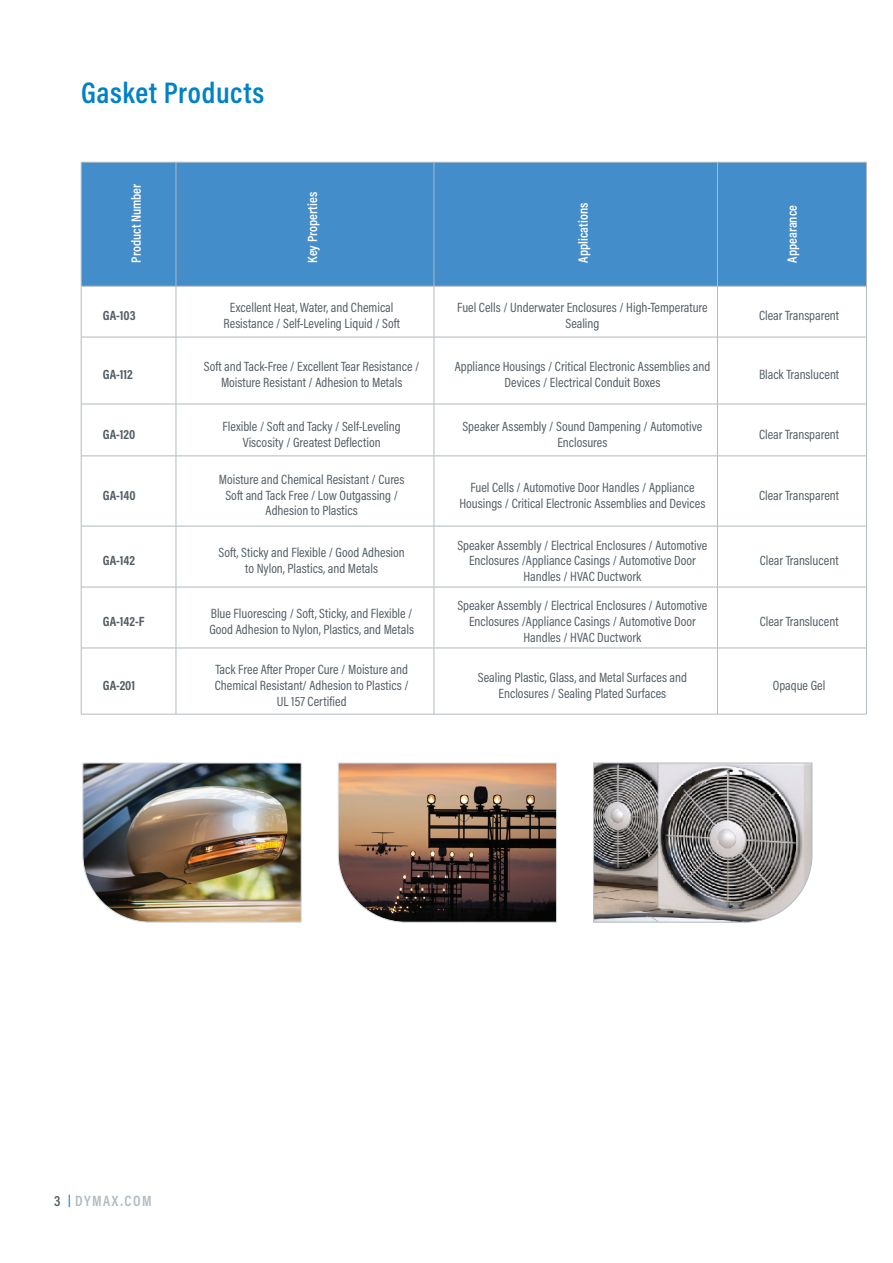
<style>
.page{position:relative;width:893px;height:1263px;background:#fff}
.page>*{position:absolute;margin:0;border:0;box-sizing:border-box;transform-origin:0 0}
.t1{font:600 30px "Acumin Pro Cond";letter-spacing:.02em;color:#0082c4}
.t2{font:600 15px "Acumin Pro Cond";letter-spacing:.1em;color:#b1bac0}
.t3{font:13.5px/15.8px "Acumin Pro Cond";color:#525e65;text-align:center}
.t4{font:600 13.5px "Acumin Pro Cond";color:#fff}
.t5{font:700 13.5px "Acumin Pro Cond";color:#525e65}
.s1{color:#525e65}
.s2{font-size:12px;color:#0082c4}
</style>
<div class="page">
<div style="left:82px;top:163px;width:784px;height:123px;background:#448dcb"></div>
<svg style="left:82px;top:287px;width:784px;height:427px"></svg>
<hr style="left:81px;top:162px;width:95px;height:1px;background:#b1babe">
<hr style="left:81px;top:162px;width:1px;height:124px;background:#b1babe">
<hr style="left:176px;top:162px;width:258px;height:1px;background:#b1babe">
<hr style="left:176px;top:162px;width:1px;height:124px;background:#b1babe">
<hr style="left:434px;top:162px;width:283px;height:1px;background:#b1babe">
<hr style="left:434px;top:162px;width:1px;height:124px;background:#b1babe">
<hr style="left:717px;top:162px;width:150px;height:1px;background:#b1babe">
<hr style="left:717px;top:162px;width:1px;height:124px;background:#b1babe">
<hr style="left:866px;top:162px;width:1px;height:124px;background:#b1babe">
<hr style="left:81px;top:286px;width:95px;height:1px;background:#b1babe">
<hr style="left:81px;top:286px;width:1px;height:51px;background:#b1babe">
<hr style="left:176px;top:286px;width:258px;height:1px;background:#b1babe">
<hr style="left:176px;top:286px;width:1px;height:51px;background:#b1babe">
<hr style="left:434px;top:286px;width:283px;height:1px;background:#b1babe">
<hr style="left:434px;top:286px;width:1px;height:51px;background:#b1babe">
<hr style="left:717px;top:286px;width:150px;height:1px;background:#b1babe">
<hr style="left:717px;top:286px;width:1px;height:51px;background:#b1babe">
<hr style="left:866px;top:286px;width:1px;height:51px;background:#b1babe">
<hr style="left:81px;top:337px;width:95px;height:1px;background:#b1babe">
<hr style="left:81px;top:337px;width:1px;height:67px;background:#b1babe">
<hr style="left:176px;top:337px;width:258px;height:1px;background:#b1babe">
<hr style="left:176px;top:337px;width:1px;height:67px;background:#b1babe">
<hr style="left:434px;top:337px;width:283px;height:1px;background:#b1babe">
<hr style="left:434px;top:337px;width:1px;height:67px;background:#b1babe">
<hr style="left:717px;top:337px;width:150px;height:1px;background:#b1babe">
<hr style="left:717px;top:337px;width:1px;height:67px;background:#b1babe">
<hr style="left:866px;top:337px;width:1px;height:67px;background:#b1babe">
<hr style="left:81px;top:404px;width:95px;height:1px;background:#b1babe">
<hr style="left:81px;top:404px;width:1px;height:52px;background:#b1babe">
<hr style="left:176px;top:404px;width:258px;height:1px;background:#b1babe">
<hr style="left:176px;top:404px;width:1px;height:52px;background:#b1babe">
<hr style="left:434px;top:404px;width:283px;height:1px;background:#b1babe">
<hr style="left:434px;top:404px;width:1px;height:52px;background:#b1babe">
<hr style="left:717px;top:404px;width:150px;height:1px;background:#b1babe">
<hr style="left:717px;top:404px;width:1px;height:52px;background:#b1babe">
<hr style="left:866px;top:404px;width:1px;height:52px;background:#b1babe">
<hr style="left:81px;top:456px;width:95px;height:1px;background:#b1babe">
<hr style="left:81px;top:456px;width:1px;height:70px;background:#b1babe">
<hr style="left:176px;top:456px;width:258px;height:1px;background:#b1babe">
<hr style="left:176px;top:456px;width:1px;height:70px;background:#b1babe">
<hr style="left:434px;top:456px;width:283px;height:1px;background:#b1babe">
<hr style="left:434px;top:456px;width:1px;height:70px;background:#b1babe">
<hr style="left:717px;top:456px;width:150px;height:1px;background:#b1babe">
<hr style="left:717px;top:456px;width:1px;height:70px;background:#b1babe">
<hr style="left:866px;top:456px;width:1px;height:70px;background:#b1babe">
<hr style="left:81px;top:526px;width:95px;height:1px;background:#b1babe">
<hr style="left:81px;top:526px;width:1px;height:61px;background:#b1babe">
<hr style="left:176px;top:526px;width:258px;height:1px;background:#b1babe">
<hr style="left:176px;top:526px;width:1px;height:61px;background:#b1babe">
<hr style="left:434px;top:526px;width:283px;height:1px;background:#b1babe">
<hr style="left:434px;top:526px;width:1px;height:61px;background:#b1babe">
<hr style="left:717px;top:526px;width:150px;height:1px;background:#b1babe">
<hr style="left:717px;top:526px;width:1px;height:61px;background:#b1babe">
<hr style="left:866px;top:526px;width:1px;height:61px;background:#b1babe">
<hr style="left:81px;top:587px;width:95px;height:1px;background:#b1babe">
<hr style="left:81px;top:587px;width:1px;height:61px;background:#b1babe">
<hr style="left:176px;top:587px;width:258px;height:1px;background:#b1babe">
<hr style="left:176px;top:587px;width:1px;height:61px;background:#b1babe">
<hr style="left:434px;top:587px;width:283px;height:1px;background:#b1babe">
<hr style="left:434px;top:587px;width:1px;height:61px;background:#b1babe">
<hr style="left:717px;top:587px;width:150px;height:1px;background:#b1babe">
<hr style="left:717px;top:587px;width:1px;height:61px;background:#b1babe">
<hr style="left:866px;top:587px;width:1px;height:61px;background:#b1babe">
<hr style="left:81px;top:648px;width:95px;height:1px;background:#b1babe">
<hr style="left:81px;top:648px;width:1px;height:66px;background:#b1babe">
<hr style="left:176px;top:648px;width:258px;height:1px;background:#b1babe">
<hr style="left:176px;top:648px;width:1px;height:66px;background:#b1babe">
<hr style="left:434px;top:648px;width:283px;height:1px;background:#b1babe">
<hr style="left:434px;top:648px;width:1px;height:66px;background:#b1babe">
<hr style="left:717px;top:648px;width:150px;height:1px;background:#b1babe">
<hr style="left:717px;top:648px;width:1px;height:66px;background:#b1babe">
<hr style="left:866px;top:648px;width:1px;height:66px;background:#b1babe">
<hr style="left:81px;top:714px;width:95px;height:1px;background:#b1babe">
<hr style="left:176px;top:714px;width:258px;height:1px;background:#b1babe">
<hr style="left:434px;top:714px;width:283px;height:1px;background:#b1babe">
<hr style="left:717px;top:714px;width:150px;height:1px;background:#b1babe">
<svg style="left:593px;top:762px;width:220px;height:161px;background:#918e8d"></svg>
<svg style="left:337px;top:762px;width:220px;height:161px;background:#846857"></svg>
<img style="left:82px;top:762px;width:220px;height:161px">
<h1 class="t1" style="left:81px;top:73px;width:185px">Gasket Products</h1>
<p class="t4" style="left:127px;top:263px;width:80px;rotate:-90deg">Product Number</p>
<p class="t4" style="left:304px;top:263px;width:72px;rotate:-90deg">Key Properties</p>
<p class="t4" style="left:574px;top:263px;width:61px;rotate:-90deg">Applications</p>
<p class="t4" style="left:783px;top:263px;width:59px;rotate:-90deg">Appearance</p>
<p class="t5" style="left:103px;top:307px;width:34px">GA-103</p>
<p class="t3" style="left:223px;top:300px;width:178px">Excellent Heat, Water, and Chemical<br>Resistance / Self-Leveling Liquid / Soft</p>
<p class="t3" style="left:457px;top:300px;width:252px">Fuel Cells / Underwater Enclosures / High-Temperature<br>Sealing</p>
<p class="t3" style="left:759px;top:308px;width:82px">Clear Transparent</p>
<p class="t5" style="left:103px;top:366px;width:31px">GA-112</p>
<p class="t3" style="left:204px;top:359px;width:217px">Soft and Tack-Free / Excellent Tear Resistance /<br>Moisture Resistant / Adhesion to Metals</p>
<p class="t3" style="left:455px;top:359px;width:257px">Appliance Housings / Critical Electronic Assemblies and<br>Devices / Electrical Conduit Boxes</p>
<p class="t3" style="left:759px;top:366px;width:82px">Black Translucent</p>
<p class="t5" style="left:103px;top:425px;width:34px">GA-120</p>
<p class="t3" style="left:223px;top:418px;width:180px">Flexible / Soft and Tacky / Self-Leveling<br>Viscosity / Greatest Deflection</p>
<p class="t3" style="left:463px;top:418px;width:241px">Speaker Assembly / Sound Dampening / Automotive<br>Enclosures</p>
<p class="t3" style="left:759px;top:426px;width:82px">Clear Transparent</p>
<p class="t5" style="left:103px;top:486px;width:35px">GA-140</p>
<p class="t3" style="left:219px;top:471px;width:187px">Moisture and Chemical Resistant / Cures<br>Soft and Tack Free / Low Outgassing /<br>Adhesion to Plastics</p>
<p class="t3" style="left:459px;top:479px;width:247px">Fuel Cells / Automotive Door Handles / Appliance<br>Housings / Critical Electronic Assemblies and Devices</p>
<p class="t3" style="left:759px;top:487px;width:82px">Clear Transparent</p>
<p class="t5" style="left:103px;top:552px;width:34px">GA-142</p>
<p class="t3" style="left:219px;top:545px;width:188px">Soft, Sticky and Flexible / Good Adhesion to Nylon, Plastics, and Metals</p>
<p class="t3" style="left:458px;top:537px;width:251px">Speaker Assembly / Electrical Enclosures / Automotive<br>Enclosures /Appliance Casings / Automotive Door<br>Handles / HVAC Ductwork</p>
<p class="t5" style="left:103px;top:613px;width:43px">GA-142-F</p>
<p class="t3" style="left:209px;top:605px;width:206px;text-align:left">Blue Fluorescing / Soft, Sticky, and Flexible /<br>Good Adhesion to Nylon, Plastics, and Metals</p>
<p class="t3" style="left:458px;top:598px;width:251px">Speaker Assembly / Electrical Enclosures / Automotive<br>Enclosures /Appliance Casings / Automotive Door<br>Handles / HVAC Ductwork</p>
<p class="t3" style="left:760px;top:552px;width:80px">Clear Translucent</p>
<p class="t3" style="left:760px;top:613px;width:80px">Clear Translucent</p>
<p class="t5" style="left:103px;top:676px;width:34px">GA-201</p>
<p class="t3" style="left:215px;top:661px;width:195px">Tack Free After Proper Cure / Moisture and<br>Chemical Resistant/ Adhesion to Plastics /<br>UL 157 Certified</p>
<p class="t3" style="left:478px;top:669px;width:211px">Sealing Plastic, Glass, and Metal Surfaces and<br>Enclosures / Sealing Plated Surfaces</p>
<p class="t3" style="left:773px;top:677px;width:54px">Opaque Gel</p>
<p class="t2" style="left:54px;top:1191px;width:99px"><span class="s1">3</span> <span class="s2">|</span> DYMAX.COM</p>
</div>
